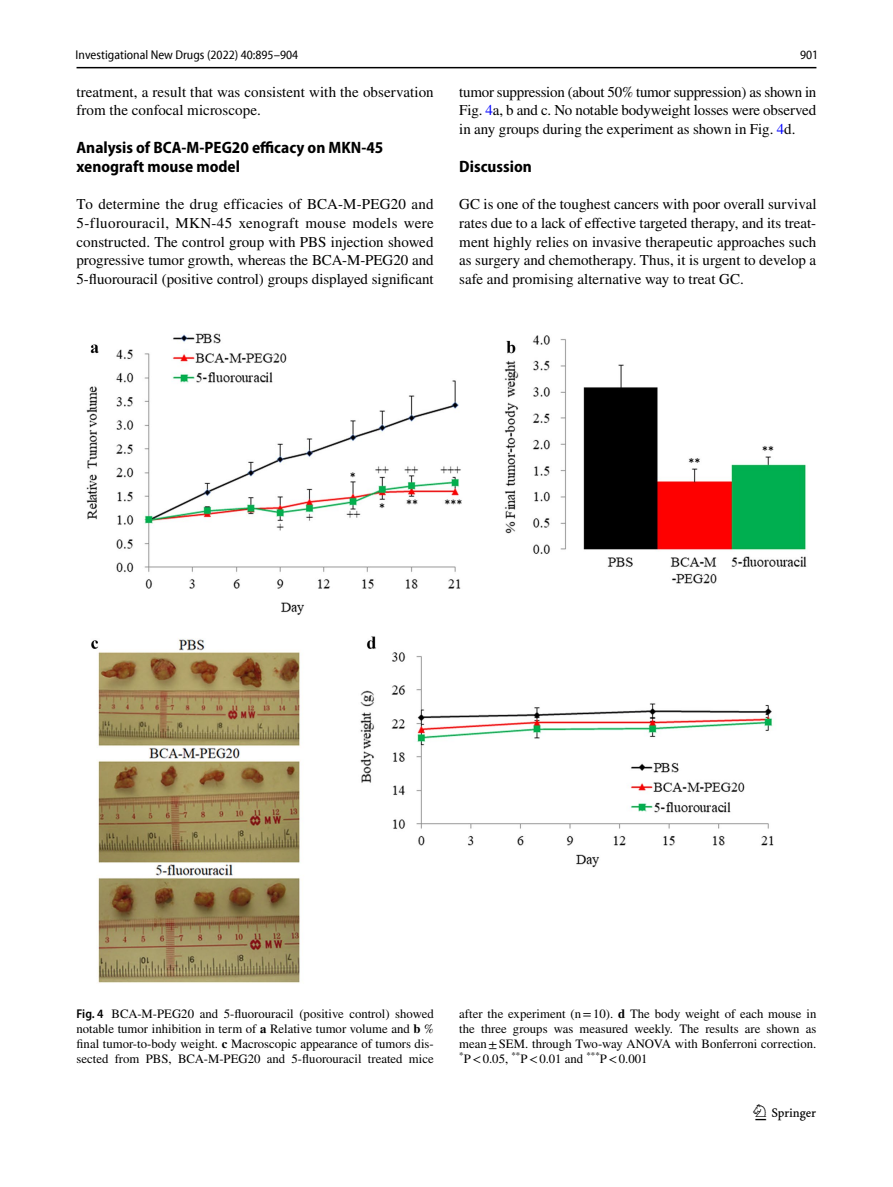
<style>
.page{position:relative;width:893px;height:1187px;background:#fff}
.page>*{position:absolute;margin:0;border:0;box-sizing:border-box;transform-origin:0 0}
.t1{font:22.5px "Springnew Regular 3";color:#000}
.t2{font:700 semi-condensed 16.5px/18.8px "Myriad Pro";color:#000}
.t3{font:15px/18.8px "STIX";color:#000;text-align:justify}
.t4{font:12.75px/15px "STIX";color:#000;text-align:justify}
.t5{font:semi-condensed 12.75px "Myriad Pro Unic";color:#000}
.s1{color:#00f}
.s2{font-family:"Myriad Pro";font-weight:600;font-stretch:semi-condensed}
.s3{font-weight:700}
</style>
<div class="page">
<hr style="left:77px;top:67px;width:739px;height:1px;background:#000">
<img style="left:86px;top:333px;width:721px;height:650px">
<p class="t5" style="left:76px;top:50px;width:224px">Investigational New Drugs (2022) 40:895–904</p>
<p class="t5" style="left:800px;top:50px;width:20px">901</p>
<p class="t3" style="left:77px;top:83px;width:359px">treatment, a result that was consistent with the observation from the confocal microscope.</p>
<p class="t2" style="left:77px;top:138px;width:308px">Analysis of BCA‑M‑PEG20 efficacy on MKN‑45 xenograft mouse model</p>
<p class="t3" style="left:77px;top:196px;width:359px">To determine the drug efficacies of BCA-M-PEG20 and 5-fluorouracil, MKN-45 xenograft mouse models were constructed. The control group with PBS injection showed progressive tumor growth, whereas the BCA-M-PEG20 and 5-fluorouracil (positive control) groups displayed significant</p>
<p class="t3" style="left:459px;top:83px;width:359px">tumor suppression (about 50% tumor suppression) as shown in Fig. <span class="s1">4</span>a, b and c. No notable bodyweight losses were observed in any groups during the experiment as shown in Fig. <span class="s1">4</span>d.</p>
<p class="t2" style="left:459px;top:157px;width:74px">Discussion</p>
<p class="t3" style="left:459px;top:196px;width:359px">GC is one of the toughest cancers with poor overall survival rates due to a lack of effective targeted therapy, and its treat&shy;ment highly relies on invasive therapeutic approaches such as surgery and chemotherapy. Thus, it is urgent to develop a safe and promising alternative way to treat GC.</p>
<p class="t4" style="left:77px;top:1007px;width:359px"><span class="s2">Fig. 4</span> BCA-M-PEG20 and 5-fluorouracil (positive control) showed notable tumor inhibition in term of <span class="s3">a</span> Relative tumor volume and <span class="s3">b</span> % final tumor-to-body weight. <span class="s3">c</span> Macroscopic appearance of tumors dis&shy;sected from PBS, BCA-M-PEG20 and 5-fluorouracil treated mice</p>
<p class="t4" style="left:459px;top:1007px;width:359px">after the experiment (n=10). <span class="s3">d</span> The body weight of each mouse in the three groups was measured weekly. The results are shown as mean±SEM. through Two-way ANOVA with Bonferroni correction. <sup>*</sup>P&lt;0.05, <sup>**</sup>P&lt;0.01 and <sup>***</sup>P&lt;0.001</p>
<h1 class="t1" style="left:755px;top:1104px;width:62px">1 3</h1>
</div>
